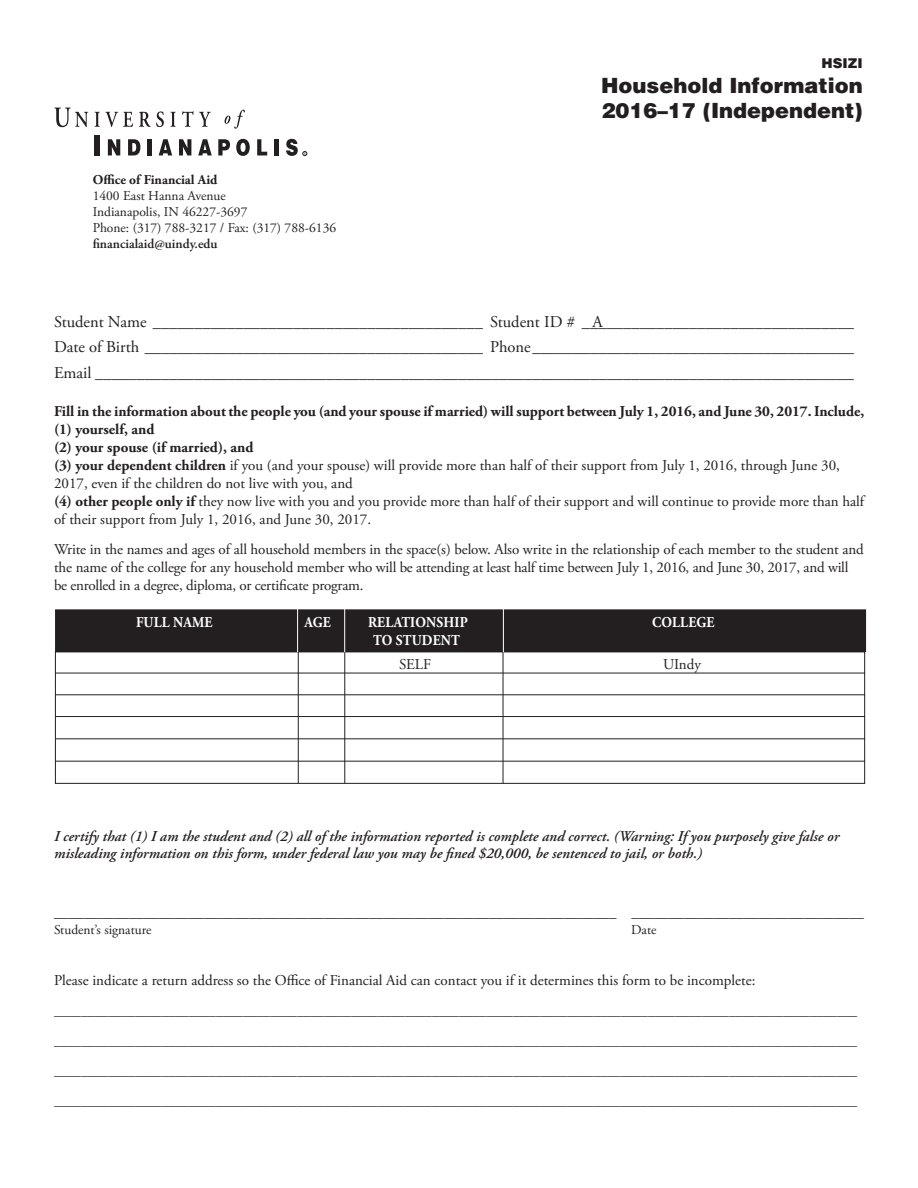
<style>
.page{position:relative;width:918px;height:1188px;background:#fff}
.page>*{position:absolute;margin:0;border:0;box-sizing:border-box;transform-origin:0 0}
.t1{font:900 21px "Helvetica LT Std";color:#231f20}
.Body_Text{font:16.5px "Adobe Garamond Pro";color:#231f20}
.t2{font:15px/18px "Adobe Garamond Pro";letter-spacing:-.005em;color:#231f20}
.t3{font:italic 600 15px/17.2px "Adobe Garamond Pro";color:#231f20}
.t4{font:700 15px/18px "Adobe Garamond Pro";color:#231f20}
.t5{font:700 15px "Adobe Garamond Pro";letter-spacing:.015em;color:#fff;scale:.9 1}
.t6{font:13.5px "Adobe Garamond Pro";color:#231f20}
.t7{font:600 13.5px "Adobe Garamond Pro";color:#231f20}
.t8{font:700 13.5px "Adobe Garamond Pro";color:#231f20}
.t9{font:900 13.5px "Helvetica LT Std";color:#231f20}
.s1{font-weight:700}
</style>
<div class="page">
<hr style="left:55px;top:738px;width:810px;height:1px;background:#231f20">
<hr style="left:55px;top:761px;width:810px;height:1px;background:#231f20">
<div style="left:55px;top:652px;width:810px;height:132px;border:1px solid #231f20"></div>
<div style="left:56px;top:610px;width:809px;height:41px;background:#231f20"></div>
<div style="left:55px;top:609px;width:811px;height:43px;border:2px solid #231f20"></div>
<hr style="left:298px;top:651px;width:1px;height:132px;background:#231f20">
<hr style="left:344px;top:651px;width:1px;height:132px;background:#231f20">
<hr style="left:503px;top:651px;width:1px;height:132px;background:#231f20">
<hr style="left:55px;top:673px;width:810px;height:1px;background:#231f20">
<hr style="left:55px;top:694px;width:810px;height:1px;background:#231f20">
<hr style="left:55px;top:716px;width:810px;height:1px;background:#231f20">
<hr style="left:297px;top:608px;width:1px;height:44px;background:#fff">
<hr style="left:344px;top:608px;width:1px;height:44px;background:#fff">
<hr style="left:503px;top:608px;width:1px;height:44px;background:#fff">
<svg style="left:54px;top:108px;width:34px;height:19px"></svg>
<svg style="left:95px;top:112px;width:38px;height:15px"></svg>
<svg style="left:139px;top:111px;width:25px;height:16px"></svg>
<svg style="left:171px;top:112px;width:5px;height:15px"></svg>
<svg style="left:182px;top:111px;width:29px;height:16px"></svg>
<svg style="left:225px;top:110px;width:20px;height:19px"></svg>
<div style="left:94px;top:135px;width:6px;height:20px;background:#231f20"></div>
<svg style="left:108px;top:139px;width:12px;height:16px"></svg>
<svg style="left:128px;top:139px;width:12px;height:16px"></svg>
<hr style="left:148px;top:139px;width:4px;height:16px;background:#231f20">
<svg style="left:159px;top:139px;width:13px;height:16px"></svg>
<svg style="left:179px;top:139px;width:12px;height:16px"></svg>
<svg style="left:198px;top:139px;width:14px;height:16px"></svg>
<svg style="left:218px;top:139px;width:12px;height:16px"></svg>
<svg style="left:236px;top:139px;width:14px;height:17px"></svg>
<svg style="left:257px;top:139px;width:10px;height:16px"></svg>
<div style="left:274px;top:139px;width:5px;height:16px;background:#231f20"></div>
<svg style="left:286px;top:139px;width:21px;height:17px"></svg>
<p class="t8" style="left:93px;top:172px;width:126px">Office of Financial Aid</p>
<p class="t6" style="left:93px;top:188px;width:135px">1400 East Hanna Avenue</p>
<p class="t6" style="left:93px;top:204px;width:156px">Indianapolis, IN 46227-3697</p>
<p class="t6" style="left:93px;top:220px;width:245px">Phone: (317) 788-3217 / Fax: (317) 788-6136</p>
<p class="t7" style="left:93px;top:236px;width:126px">financialaid@uindy.edu</p>
<p class="t9" style="left:822px;top:54px;width:43px">HSIZI</p>
<p class="t1" style="left:601px;top:72px;width:263px">Household Information</p>
<p class="t1" style="left:601px;top:97px;width:263px">2016–17 (Independent)</p>
<p class="Body_Text" style="left:54px;top:312px;width:802px">Student Name ________________________________________ Student ID # _________________________________</p>
<p class="Body_Text" style="left:54px;top:337px;width:802px">Date of Birth _________________________________________ Phone_______________________________________</p>
<p class="Body_Text" style="left:54px;top:363px;width:802px">Email ____________________________________________________________________________________________</p>
<p class="t4" style="left:54px;top:402px;width:812px">Fill in the information about the people you (and your spouse if married) will support between July 1, 2016, and June 30, 2017. Include, (1) yourself, and</p>
<p class="t2" style="left:54px;top:439px;width:787px"><span class="s1">(2) your spouse (if married), and<br>(3) your dependent children</span> if you (and your spouse) will provide more than half of their support from July 1, 2016, through June 30,<br>2017, even if the children do not live with you, and</p>
<p class="t2" style="left:54px;top:493px;width:812px"><span class="s1">(4) other people only if</span> they now live with you and you provide more than half of their support and will continue to provide more than half of their support from July 1, 2016, and June 30, 2017.</p>
<p class="t2" style="left:54px;top:541px;width:811px">Write in the names and ages of all household members in the space(s) below. Also write in the relationship of each member to the student and the name of the college for any household member who will be attending at least half time between July 1, 2016, and June 30, 2017, and will be enrolled in a degree, diploma, or certificate program.</p>
<p class="Body_Text" style="left:592px;top:312px;width:12px">A</p>
<p class="t5" style="left:136px;top:613px;width:87px">FULL NAME</p>
<p class="t5" style="left:305px;top:613px;width:31px">AGE</p>
<p class="t5" style="left:368px;top:613px;width:112px">RELATIONSHIP</p>
<p class="t5" style="left:652px;top:613px;width:71px">COLLEGE</p>
<p class="t5" style="left:373px;top:631px;width:98px">TO STUDENT</p>
<p class="t2" style="left:399px;top:655px;width:34px">SELF</p>
<p class="t2" style="left:663px;top:655px;width:39px">UIndy</p>
<p class="t3" style="left:54px;top:828px;width:787px">I certify that (1) I am the student and (2) all of the information reported is complete and correct. (Warning: If you purposely give false or misleading information on this form, under federal law you may be fined $20,000, be sentenced to jail, or both.)</p>
<p class="t2" style="left:54px;top:904px;width:811px">___________________________________________________________________________ _______________________________</p>
<p class="t6" style="left:54px;top:922px;width:99px">Student’s signature</p>
<p class="t6" style="left:631px;top:922px;width:27px">Date</p>
<p class="t2" style="left:54px;top:971px;width:703px">Please indicate a return address so the Office of Financial Aid can contact you if it determines this form to be incomplete:</p>
<p class="t6" style="left:54px;top:1002px;width:805px">_______________________________________________________________________________________________________________________</p>
<p class="t6" style="left:54px;top:1032px;width:805px">_______________________________________________________________________________________________________________________</p>
<p class="t6" style="left:54px;top:1062px;width:805px">_______________________________________________________________________________________________________________________</p>
<p class="t6" style="left:54px;top:1092px;width:805px">_______________________________________________________________________________________________________________________</p>
</div>
